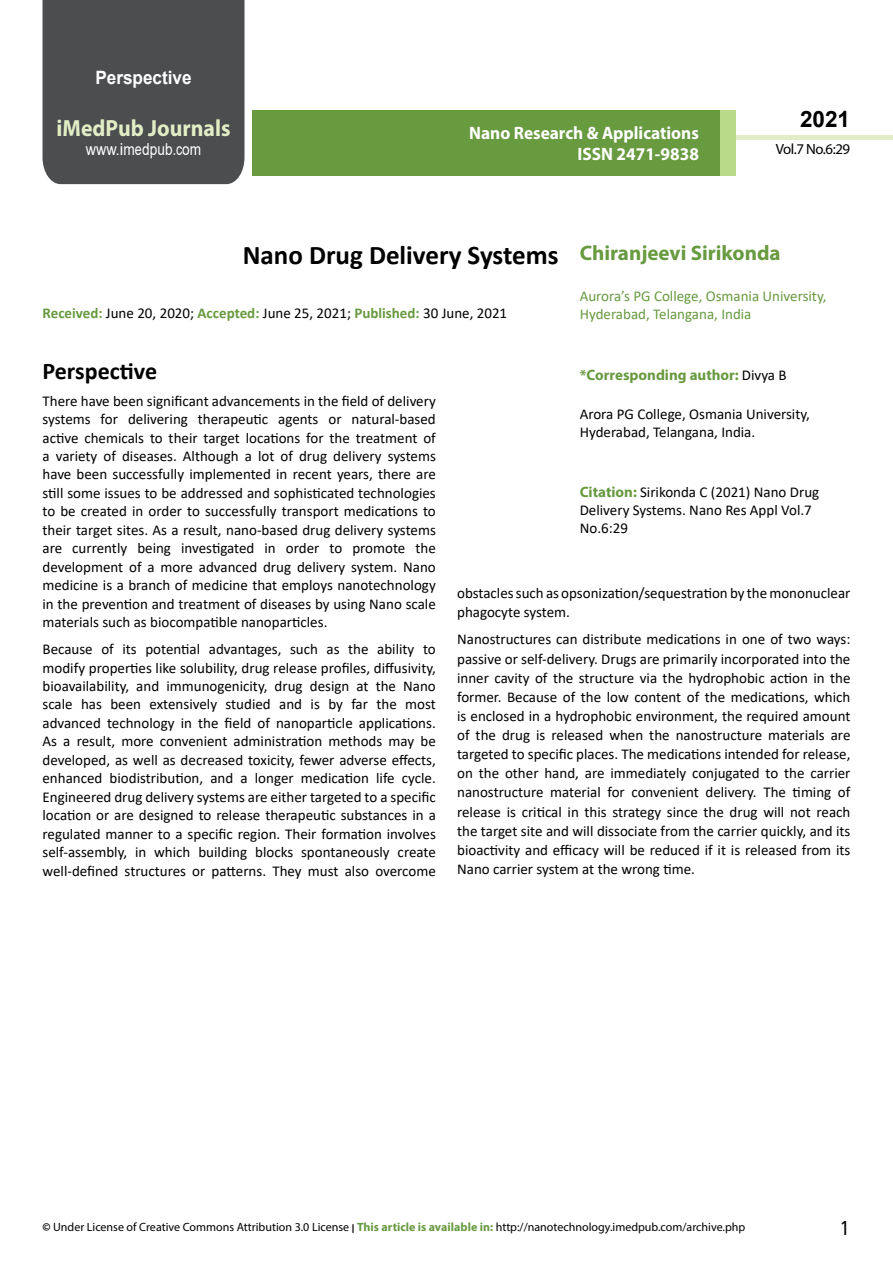
<style>
.page{position:relative;width:893px;height:1263px;background:#fff}
.page>*{position:absolute;margin:0;border:0;box-sizing:border-box;transform-origin:0 0}
.t1{font:700 27px "Calibri";color:#000}
.t2{font:25.5px "Tunga";color:#000}
.t3{font:700 24px "Calibri";color:#000}
.t4{font:700 23.4px "Myriad Pro";color:#e1eec5;scale:.93 1}
.t5{font:700 22.5px "Arial";color:#000}
.t6{font:700 21px "Myriad Pro";color:#689a40}
.t7{font:700 18.45px "Arial";color:#fff;scale:.93 1}
.t8{font:700 18px/21.6px "Myriad Pro";color:#fff;text-align:right;scale:.96 1}
.t9{font:16.5px "Arial";letter-spacing:.005em;color:#fff;scale:.87 1}
.t10{font:15px/18.5px "Calibri";color:#000}
.t11{font:15px/18px "Calibri";color:#689a40}
.t12{font:700 15px "Myriad Pro";color:#689a40}
.t13{font:14.85px "Myriad Pro";letter-spacing:-.03em;color:#000}
.t14{font:12px "Myriad Pro";color:#000}
.s1{font-family:"Calibri"}
.s2{font-weight:700;color:#689a40}
.s3{font-family:"Calibri";font-weight:400;color:#000}
.s4{font-family:"Myriad Pro";font-weight:700;color:#689a40}
.s5{font-weight:700}
.s6{font-family:"Tunga";font-weight:700}
</style>
<div class="page">
<div style="left:736px;top:135px;width:157px;height:5px;background:#e1eec5"></div>
<div style="left:252px;top:110px;width:469px;height:66px;background:#689a40"></div>
<div style="left:720px;top:110px;width:16px;height:66px;background:#b9da89"></div>
<div style="left:43px;top:0;width:201px;height:184px;background:#4c4d4f"></div>
<p class="t7" style="left:95px;top:64px;width:105px">Perspective</p>
<h3 class="t4" style="left:57px;top:113px;width:188px">iMedPub Journals</h3>
<p class="t9" style="left:86px;top:138px;width:134px">www.imedpub<span class="s1">.</span>com</p>
<p class="t8" style="left:469px;top:121px;width:241px">Nano Research &amp; Applications<br>ISSN 2471-9838</p>
<h3 class="t5" style="left:800px;top:104px;width:52px">2021</h3>
<p class="t13" style="left:776px;top:140px;width:76px">Vol.7 No.6:29</p>
<h1 class="t1" style="left:243px;top:236px;width:317px">Nano Drug Delivery Systems</h1>
<p class="t10" style="left:43px;top:304px;width:466px"><span class="s2">Received:</span> June 20, 2020; <span class="s2">Accepted:</span> June 25, 2021; <span class="s2">Published:</span> 30 June, 2021</p>
<h3 class="t6" style="left:580px;top:239px;width:202px">Chiranjeevi Sirikonda</h3>
<p class="t11" style="left:580px;top:287px;width:248px">Aurora’s PG College, Osmania University,<br>Hyderabad, Telangana, India</p>
<h3 class="t3" style="left:43px;top:354px;width:116px">Perspective</h3>
<p class="t10" style="left:43px;top:391px;width:395px;text-align:justify">There have been significant advancements in the field of delivery systems for delivering therapeutic agents or natural-based active chemicals to their target locations for the treatment of a variety of diseases. Although a lot of drug delivery systems have been successfully implemented in recent years, there are still some issues to be addressed and sophisticated technologies to be created in order to successfully transport medications to their target sites. As a result, nano-based drug delivery systems are currently being investigated in order to promote the development of a more advanced drug delivery system. Nano medicine is a branch of medicine that employs nanotechnology in the prevention and treatment of diseases by using Nano scale materials such as biocompatible nanoparticles.</p>
<p class="t10" style="left:43px;top:639px;width:395px;text-align:justify">Because of its potential advantages, such as the ability to modify properties like solubility, drug release profiles, diffusivity, bioavailability, and immunogenicity, drug design at the Nano scale has been extensively studied and is by far the most advanced technology in the field of nanoparticle applications.<br>As a result, more convenient administration methods may be developed, as well as decreased toxicity, fewer adverse effects, enhanced biodistribution, and a longer medication life cycle.<br>Engineered drug delivery systems are either targeted to a specific location or are designed to release therapeutic substances in a regulated manner to a specific region. Their formation involves self-assembly, in which building blocks spontaneously create well-defined structures or patterns. They must also overcome</p>
<p class="t12" style="left:580px;top:365px;width:208px">*Corresponding author: <span class="s3">Divya B</span></p>
<p class="t10" style="left:580px;top:404px;width:232px;line-height:18px">Arora PG College, Osmania University,<br>Hyderabad, Telangana, India.</p>
<p class="t10" style="left:580px;top:483px;width:241px;line-height:18px"><span class="s4">Citation:</span> Sirikonda C (2021) Nano Drug<br>Delivery Systems. Nano Res Appl Vol.7<br>No.6:29</p>
<p class="t10" style="left:457px;top:583px;width:395px;line-height:19.2px">obstacles such as opsonization/sequestration by the mononuclear phagocyte system.</p>
<p class="t10" style="left:457px;top:629px;width:395px;line-height:19px;text-align:justify">Nanostructures can distribute medications in one of two ways: passive or self-delivery. Drugs are primarily incorporated into the inner cavity of the structure via the hydrophobic action in the former. Because of the low content of the medications, which is enclosed in a hydrophobic environment, the required amount of the drug is released when the nanostructure materials are targeted to specific places. The medications intended for release, on the other hand, are immediately conjugated to the carrier nanostructure material for convenient delivery. The timing of release is critical in this strategy since the drug will not reach the target site and will dissociate from the carrier quickly, and its bioactivity and efficacy will be reduced if it is released from its Nano carrier system at the wrong time.</p>
<p class="t14" style="left:43px;top:1219px;width:704px"><span class="s5">©</span> Under License of Creative Commons Attribution 3.0 License <span class="s6">|</span> <span class="s2">This article is available in:</span> http://nanotechnology.imedpub.com/archive.php</p>
<h2 class="t2" style="left:841px;top:1211px;width:9px">1</h2>
</div>
